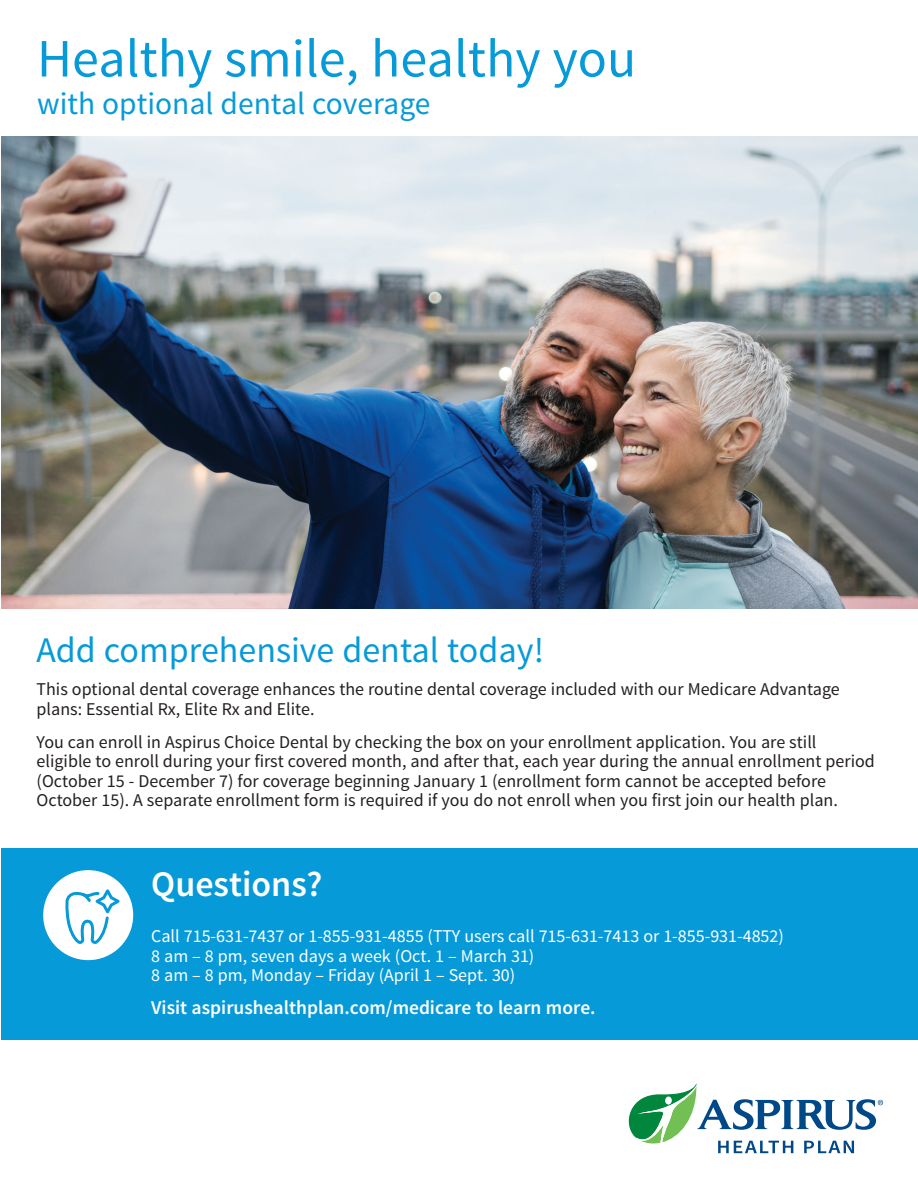
<style>
.page{position:relative;width:918px;height:1188px;background:#fff}
.page>*{position:absolute;margin:0;border:0;box-sizing:border-box;transform-origin:0 0}
.head{font:54px "Source Sans Pro";color:#069ad9}
._01_BodyText{font:36px "Source Sans Pro";color:#069ad9}
._01_BodyText-2{font:600 36px "Source Sans Pro";color:#fff}
.head-2{font:31.5px "Source Sans Pro";color:#069ad9}
._01_BodyText-3{font:600 19.5px "Source Sans Pro";color:#fff}
._01_BodyText-4{font:18px/19.5px "Source Sans Pro";color:#231f20}
._01_BodyText-5{font:18px/19.5px "Source Sans Pro";color:#fff}
</style>
<div class="page">
<img style="left:1px;top:137px;width:917px;height:471px">
<div style="left:1px;top:848px;width:917px;height:192px;background:#069ad9"></div>
<div style="left:43px;top:870px;width:90px;height:90px;background:#fff;border-radius:50%"></div>
<svg style="left:66px;top:887px;width:58px;height:74px"></svg>
<svg style="left:628px;top:1083px;width:255px;height:70px"></svg>
<p class="head" style="left:37px;top:25px;width:601px">Healthy smile, healthy you</p>
<p class="head-2" style="left:37px;top:84px;width:395px">with optional dental coverage</p>
<p class="_01_BodyText" style="left:37px;top:628px;width:509px">Add comprehensive dental today!</p>
<p class="_01_BodyText-4" style="left:37px;top:680px;width:805px">This optional dental coverage enhances the routine dental coverage included with our Medicare Advantage plans: Essential Rx, Elite Rx and Elite.</p>
<p class="_01_BodyText-4" style="left:37px;top:733px;width:840px">You can enroll in Aspirus Choice Dental by checking the box on your enrollment application. You are still eligible to enroll during your first covered month, and after that, each year during the annual enrollment period (October 15 - December 7) for coverage beginning January 1 (enrollment form cannot be accepted before October 15). A separate enrollment form is required if you do not enroll when you first join our health plan.</p>
<p class="_01_BodyText-2" style="left:151px;top:861px;width:173px">Questions?</p>
<p class="_01_BodyText-5" style="left:151px;top:927px;width:634px">Call 715-631-7437 or 1-855-931-4855 (TTY users call 715-631-7413 or 1-855-931-4852)<br>8 am – 8 pm, seven days a week (Oct. 1 – March 31)<br>8 am – 8 pm, Monday – Friday (April 1 – Sept. 30)</p>
<p class="_01_BodyText-3" style="left:151px;top:995px;width:446px">Visit aspirushealthplan.com/medicare to learn more.</p>
</div>
